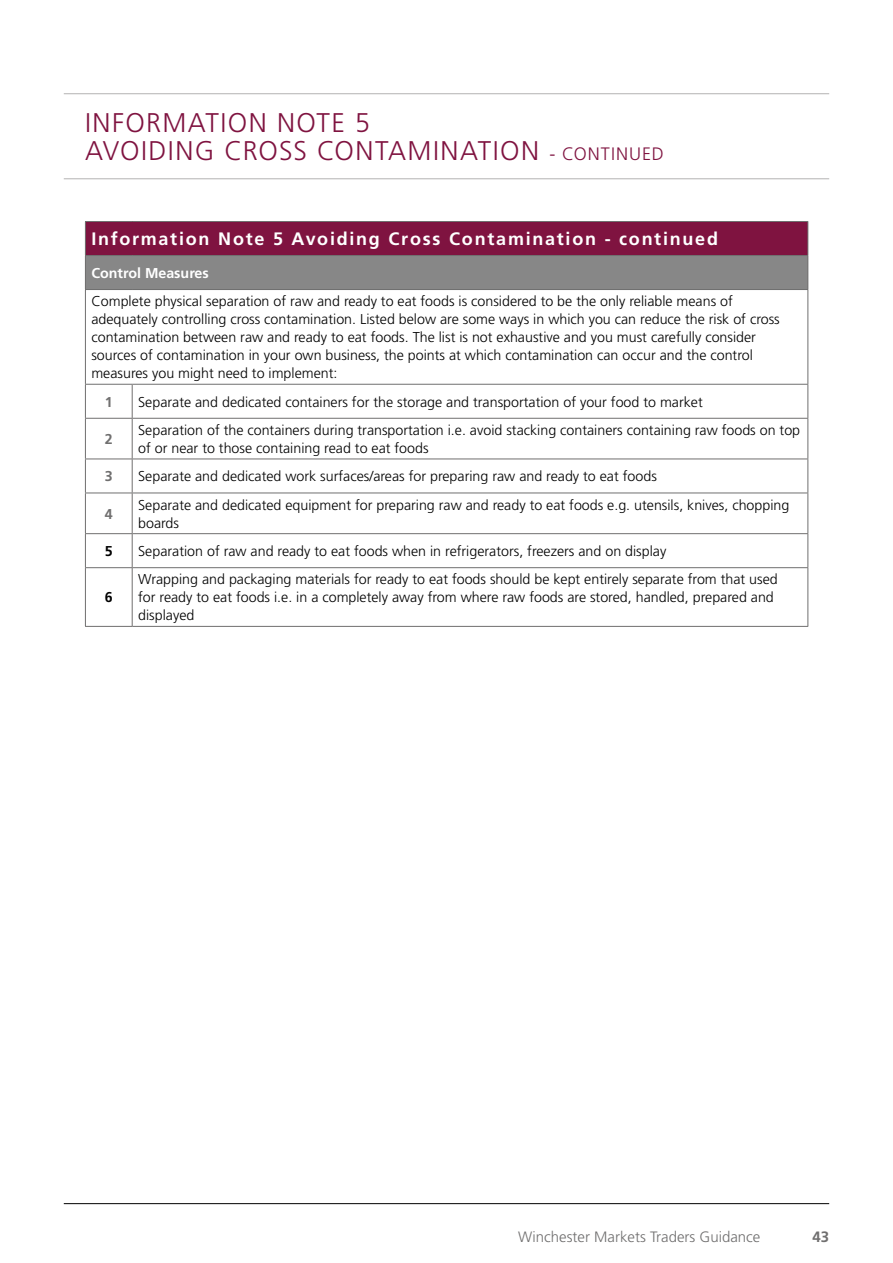
<style>
.page{position:relative;width:893px;height:1263px;background:#fff}
.page>*{position:absolute;margin:0;border:0;box-sizing:border-box;transform-origin:0 0}
.sub_head{font:300 27px/28.5px "Frutiger LT Pro";letter-spacing:.05em;color:#7f1340}
.table_sub_sub_header{font:700 18px "Frutiger LT Pro";letter-spacing:.095em;color:#fff}
.t1{font:300 15px "Frutiger LT Pro";color:#706f6f}
.t2{font:700 15px "Frutiger LT Pro";color:#706f6f}
.body{font:300 14.25px/18px "Frutiger LT Pro";color:#000}
.body_bold_white{font:700 14.25px "Frutiger LT Pro";color:#fff}
.body-2{font:700 14.25px "Frutiger LT Pro";color:#706f6f}
.body-3{font:700 14.25px "Frutiger LT Pro";color:#000}
.s1{font-size:18px}
</style>
<div class="page">
<hr style="left:64px;top:1203px;width:765px;height:1px;background:#000">
<hr style="left:64px;top:179px;width:765px;height:1px;background:#b3b2b2">
<hr style="left:64px;top:93px;width:765px;height:1px;background:#b3b2b2">
<div style="left:85px;top:221px;width:723px;height:34px;background:#7f1340"></div>
<div style="left:85px;top:255px;width:723px;height:35px;background:#878787"></div>
<hr style="left:85px;top:221px;width:47px;height:1px;background:#706f6f">
<hr style="left:85px;top:222px;width:1px;height:33px;background:#706f6f">
<hr style="left:132px;top:221px;width:676px;height:1px;background:#706f6f">
<hr style="left:807px;top:222px;width:1px;height:33px;background:#706f6f">
<hr style="left:85px;top:255px;width:47px;height:1px;background:#706f6f">
<hr style="left:85px;top:256px;width:1px;height:33px;background:#706f6f">
<hr style="left:132px;top:255px;width:676px;height:1px;background:#706f6f">
<hr style="left:807px;top:256px;width:1px;height:33px;background:#706f6f">
<hr style="left:85px;top:290px;width:1px;height:94px;background:#706f6f">
<hr style="left:807px;top:290px;width:1px;height:94px;background:#706f6f">
<hr style="left:85px;top:385px;width:1px;height:33px;background:#706f6f">
<hr style="left:132px;top:385px;width:1px;height:33px;background:#706f6f">
<hr style="left:807px;top:385px;width:1px;height:33px;background:#706f6f">
<hr style="left:85px;top:419px;width:1px;height:40px;background:#706f6f">
<hr style="left:132px;top:419px;width:1px;height:40px;background:#706f6f">
<hr style="left:807px;top:419px;width:1px;height:40px;background:#706f6f">
<hr style="left:85px;top:459px;width:1px;height:34px;background:#706f6f">
<hr style="left:132px;top:459px;width:676px;height:1px;background:#706f6f">
<hr style="left:132px;top:459px;width:1px;height:34px;background:#706f6f">
<hr style="left:807px;top:459px;width:1px;height:34px;background:#706f6f">
<hr style="left:85px;top:493px;width:1px;height:40px;background:#706f6f">
<hr style="left:132px;top:493px;width:676px;height:1px;background:#706f6f">
<hr style="left:132px;top:493px;width:1px;height:40px;background:#706f6f">
<hr style="left:807px;top:493px;width:1px;height:40px;background:#706f6f">
<hr style="left:85px;top:533px;width:47px;height:1px;background:#706f6f">
<hr style="left:85px;top:534px;width:1px;height:33px;background:#706f6f">
<hr style="left:132px;top:533px;width:676px;height:1px;background:#706f6f">
<hr style="left:132px;top:534px;width:1px;height:33px;background:#706f6f">
<hr style="left:807px;top:534px;width:1px;height:33px;background:#706f6f">
<hr style="left:85px;top:567px;width:47px;height:1px;background:#706f6f">
<hr style="left:85px;top:568px;width:1px;height:58px;background:#706f6f">
<hr style="left:132px;top:567px;width:676px;height:1px;background:#706f6f">
<hr style="left:132px;top:568px;width:1px;height:58px;background:#706f6f">
<hr style="left:807px;top:568px;width:1px;height:58px;background:#706f6f">
<hr style="left:85px;top:626px;width:47px;height:1px;background:#706f6f">
<hr style="left:132px;top:626px;width:676px;height:1px;background:#706f6f">
<hr style="left:85px;top:289px;width:47px;height:1px;background:#706f6f">
<hr style="left:132px;top:289px;width:676px;height:1px;background:#706f6f">
<hr style="left:85px;top:384px;width:47px;height:1px;background:#706f6f">
<hr style="left:132px;top:384px;width:676px;height:1px;background:#706f6f">
<hr style="left:85px;top:418px;width:47px;height:1px;background:#706f6f">
<hr style="left:132px;top:418px;width:676px;height:1px;background:#706f6f">
<hr style="left:85px;top:459px;width:47px;height:1px;background:#706f6f">
<hr style="left:85px;top:493px;width:47px;height:1px;background:#706f6f">
<p class="sub_head" style="left:85px;top:109px;width:580px">INFORMATION NOTE 5<br>AVOIDING CROSS CONTAMINATION <span class="s1">- CONTINUED</span></p>
<p class="table_sub_sub_header" style="left:91px;top:228px;width:628px">Information Note 5 Avoiding Cross Contamination - continued</p>
<p class="body_bold_white" style="left:91px;top:265px;width:119px">Control Measures</p>
<p class="body" style="left:91px;top:292px;width:690px">Complete physical separation of raw and ready to eat foods is considered to be the only reliable means of adequately controlling cross contamination. Listed below are some ways in which you can reduce the risk of cross contamination between raw and ready to eat foods. The list is not exhaustive and you must carefully consider sources of contamination in your own business, the points at which contamination can occur and the control measures you might need to implement:</p>
<p class="body-2" style="left:105px;top:393px;width:9px">1</p>
<p class="body" style="left:138px;top:393px;width:566px">Separate and dedicated containers for the storage and transportation of your food to market</p>
<p class="body-2" style="left:105px;top:431px;width:9px">2</p>
<p class="body" style="left:138px;top:421px;width:663px">Separation of the containers during transportation i.e. avoid stacking containers containing raw foods on top of or near to those containing read to eat foods</p>
<p class="body-2" style="left:105px;top:468px;width:9px">3</p>
<p class="body" style="left:138px;top:467px;width:520px">Separate and dedicated work surfaces/areas for preparing raw and ready to eat foods</p>
<p class="body-2" style="left:105px;top:505px;width:9px">4</p>
<p class="body" style="left:138px;top:496px;width:653px">Separate and dedicated equipment for preparing raw and ready to eat foods e.g. utensils, knives, chopping boards</p>
<p class="body-3" style="left:105px;top:543px;width:9px">5</p>
<p class="body" style="left:138px;top:542px;width:530px">Separation of raw and ready to eat foods when in refrigerators, freezers and on display</p>
<p class="body-3" style="left:105px;top:589px;width:9px">6</p>
<p class="body" style="left:138px;top:570px;width:641px">Wrapping and packaging materials for ready to eat foods should be kept entirely separate from that used for ready to eat foods i.e. in a completely away from where raw foods are stored, handled, prepared and displayed</p>
<p class="t1" style="left:518px;top:1228px;width:244px">Winchester Markets Traders Guidance</p>
<p class="t2" style="left:812px;top:1228px;width:18px">43</p>
</div>
